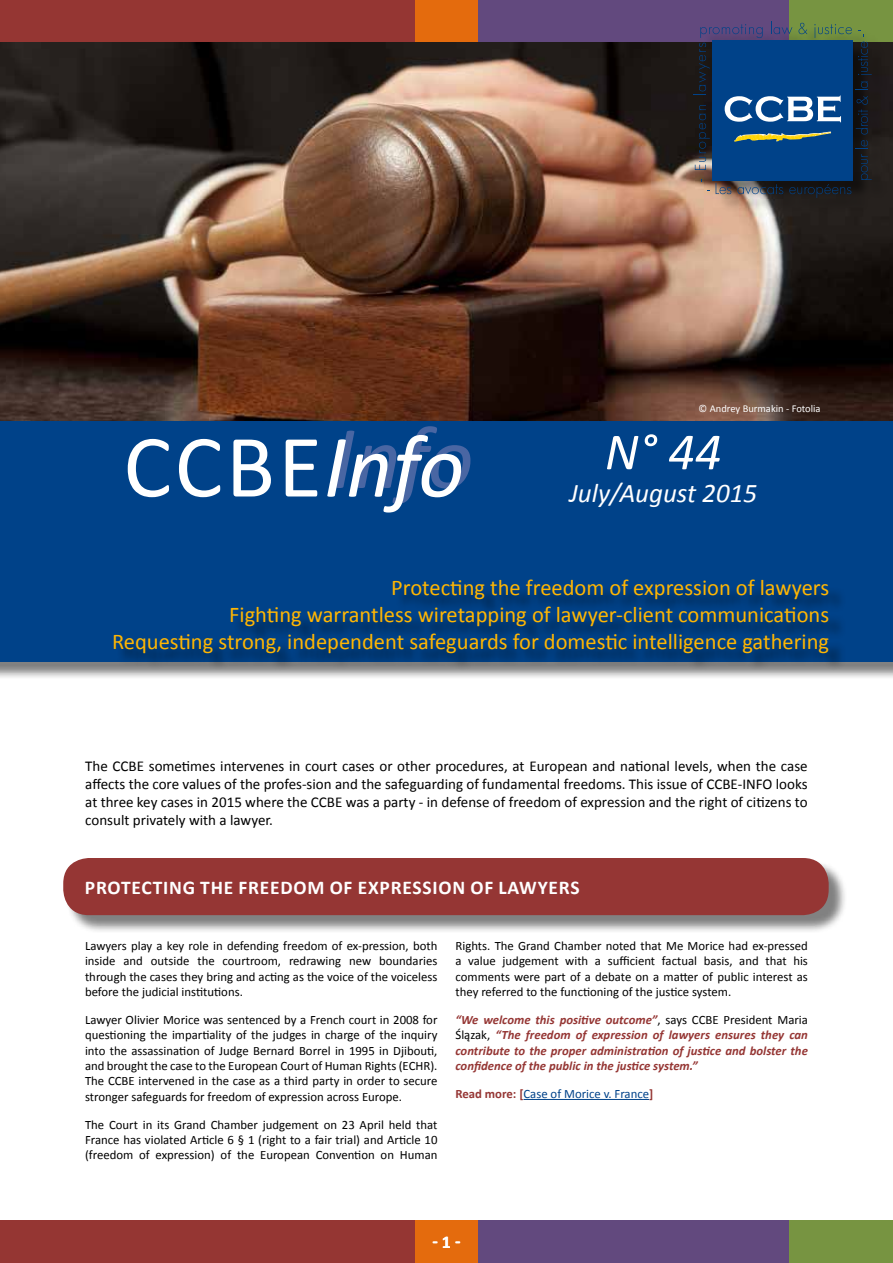
<style>
.page{position:relative;width:893px;height:1263px;background:#fff}
.page>*{position:absolute;margin:0;border:0;box-sizing:border-box;transform-origin:0 0}
.t1{font:90px "Calibri";color:#fff}
.t2{font:italic 52.5px "Calibri";color:#fff}
.t3{font:italic 27px "Calibri";color:#fff}
.t4{font:22.5px/27px "Calibri";color:#ffb602;text-align:right}
.t5{font:700 19.5px "Calibri";letter-spacing:.04em;color:#fff}
.t6{font:700 18px "Calibri";color:#fff}
.t7{font:15px/18px "Calibri";color:#000;text-align:justify}
.t8{font:12.75px/15.3px "Calibri";color:#000;text-align:justify}
.t9{font:italic 700 12.75px/15.3px "Calibri";color:#953634;text-align:justify}
.t10{font:12.75px "Calibri";color:#004289}
.t11{font:10.5px "Calibri";color:#fff}
.s1{font-style:italic;color:#4966a3}
.s2{font-weight:400;font-style:normal;color:#000}
.s3{font-weight:700;color:#953634}
</style>
<div class="page">
<div style="left:0;top:423px;width:893px;height:257px;background:#000;opacity:.5"></div>
<div style="left:0;top:421px;width:893px;height:240px;background:#004289"></div>
<div style="left:0;top:0;width:415px;height:43px;background:#953633"></div>
<div style="left:478px;top:0;width:311px;height:43px;background:#62497e"></div>
<div style="left:415px;top:0;width:63px;height:43px;background:#e46b0d"></div>
<div style="left:789px;top:0;width:104px;height:43px;background:#779441"></div>
<div style="left:0;top:1220px;width:415px;height:43px;background:#953633"></div>
<div style="left:478px;top:1220px;width:311px;height:43px;background:#62497e"></div>
<div style="left:415px;top:1220px;width:63px;height:43px;background:#e46b0d"></div>
<div style="left:789px;top:1220px;width:104px;height:43px;background:#779441"></div>
<div style="left:65px;top:860px;width:782px;height:74px;background:#000;opacity:.5"></div>
<div style="left:63px;top:858px;width:766px;height:57px;background:#953634;border-radius:26px"></div>
<div style="left:117px;top:582px;width:730px;height:88px;background:#000;opacity:.5"></div>
<hr style="left:523px;top:1099px;width:126px;height:1px;background:#004289">
<img style="left:0;top:43px;width:893px;height:378px">
<div style="left:697px;top:26px;width:192px;height:189px;background:#000;opacity:.5"></div>
<svg style="left:694px;top:22px;width:178px;height:176px;background:#244a71"></svg>
<h1 class="t1" style="left:123px;top:410px;width:352px">CCBE<span class="s1">Info</span></h1>
<p class="t11" style="left:699px;top:402px;width:124px">© Andrey Burmakin - Fotolia</p>
<h2 class="t2" style="left:605px;top:416px;width:118px">N° 44</h2>
<h3 class="t3" style="left:569px;top:474px;width:189px">July/August 2015</h3>
<h3 class="t4" style="left:112px;top:574px;width:719px">Protecting the freedom of expression of lawyers<br>Fighting warrantless wiretapping of lawyer-client communications<br>Requesting strong, independent safeguards for domestic intelligence gathering</h3>
<p class="t7" style="left:85px;top:757px;width:724px">The CCBE sometimes intervenes in court cases or other procedures, at European and national levels, when the case affects the core values of the profes-sion and the safeguarding of fundamental freedoms. This issue of CCBE-INFO looks at three key cases in 2015 where the CCBE was a party - in defense of freedom of expression and the right of citizens to consult privately with a lawyer.</p>
<h3 class="t5" style="left:85px;top:875px;width:496px">PROTECTING THE FREEDOM OF EXPRESSION OF LAWYERS</h3>
<p class="t8" style="left:85px;top:938px;width:354px">Lawyers play a key role in defending freedom of ex-pression, both inside and outside the courtroom, redrawing new boundaries through the cases they bring and acting as the voice of the voiceless before the judicial institutions.</p>
<p class="t8" style="left:85px;top:1012px;width:354px">Lawyer Olivier Morice was sentenced by a French court in 2008 for questioning the impartiality of the judges in charge of the inquiry into the assassination of Judge Bernard Borrel in 1995 in Djibouti, and brought the case to the European Court of Human Rights (ECHR).<br>The CCBE intervened in the case as a third party in order to secure stronger safeguards for freedom of expression across Europe.</p>
<p class="t8" style="left:85px;top:1117px;width:354px">The Court in its Grand Chamber judgement on 23 April held that France has violated Article 6 § 1 (right to a fair trial) and Article 10 (freedom of expression) of the European Convention on Human</p>
<p class="t8" style="left:455px;top:938px;width:354px">Rights. The Grand Chamber noted that Me Morice had ex-pressed a value judgement with a sufficient factual basis, and that his comments were part of a debate on a matter of public interest as they referred to the functioning of the justice system.</p>
<p class="t9" style="left:455px;top:1012px;width:354px">“We welcome this positive outcome”<span class="s2">, says CCBE President Maria Ślązak,</span> “The freedom of expression of lawyers ensures they can contribute to the proper administration of justice and bolster the confidence of the public in the justice system.”</p>
<p class="t10" style="left:455px;top:1086px;width:199px"><span class="s3">Read more: [</span>Case of Morice v. France<span class="s3">]</span></p>
<h3 class="t6" style="left:432px;top:1231px;width:30px">- 1 -</h3>
</div>
